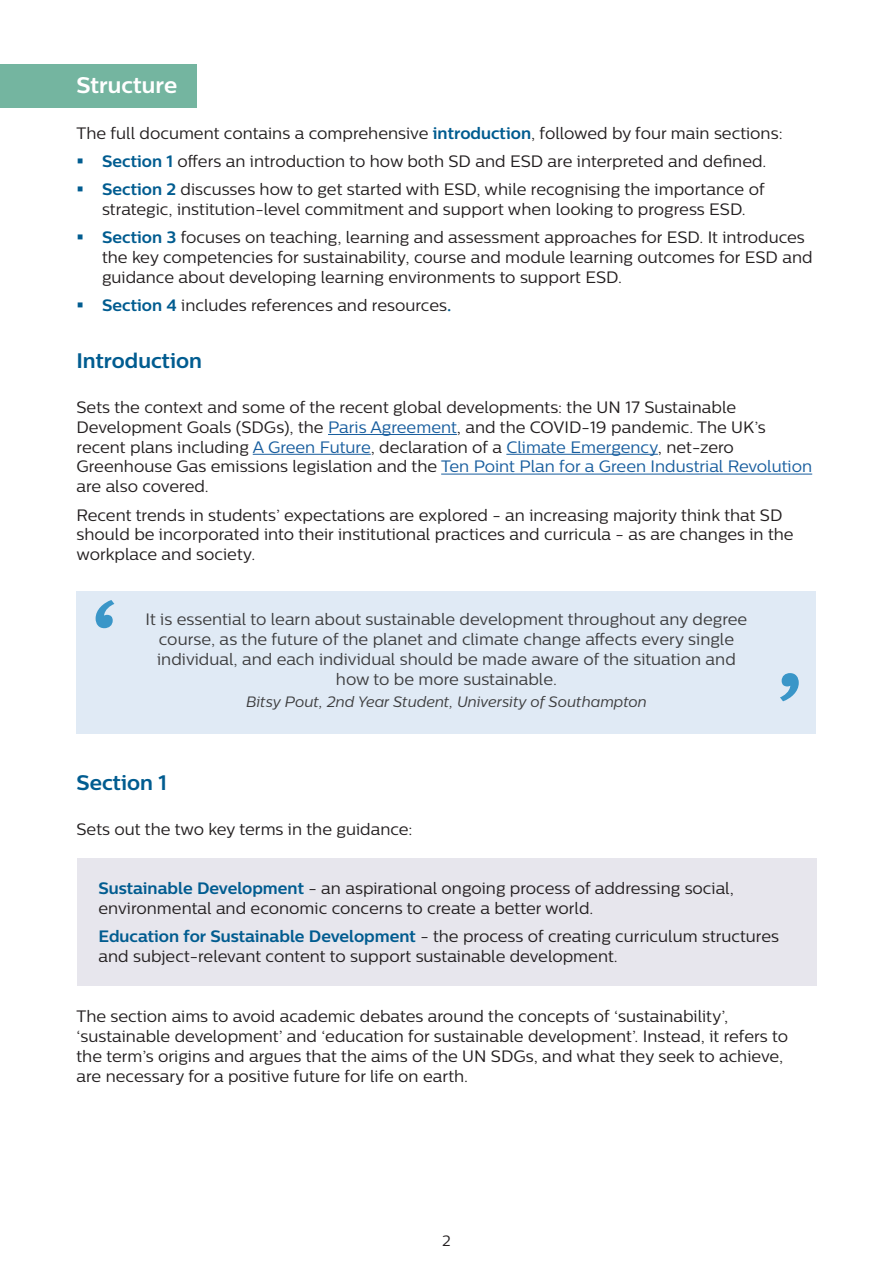
<style>
.page{position:relative;width:893px;height:1263px;background:#fff}
.page>*{position:absolute;margin:0;border:0;box-sizing:border-box;transform-origin:0 0}
.t1{font:italic 700 112.5px "Centrale Sans";color:#3a96c8}
.t2{font:700 22.5px "Centrale Sans";color:#fff}
.t3{font:700 21px "Centrale Sans";color:#015c90}
.t4{font:16.5px/19.8px "Centrale Sans";color:#231f20}
.t5{font:16.5px/19.8px "Centrale Sans";color:#3e3e3f;text-align:center}
.t6{font:italic 15px "Centrale Sans";color:#3e3e3f}
.Body{font:15px "Centrale Sans";color:#231f20}
.s1{font-weight:700;color:#015c90}
.s2{color:#175d9e}
</style>
<div class="page">
<hr style="left:328px;top:434px;width:129px;height:1px;background:#175d9e">
<hr style="left:253px;top:454px;width:118px;height:1px;background:#175d9e">
<hr style="left:506px;top:454px;width:152px;height:1px;background:#175d9e">
<hr style="left:441px;top:474px;width:371px;height:1px;background:#175d9e">
<div style="left:77px;top:591px;width:739px;height:142px;background:#e0eaf5"></div>
<div style="left:77px;top:858px;width:739px;height:127px;background:#e7e6ed"></div>
<div style="left:0;top:65px;width:196px;height:43px;background:#74b5a0"></div>
<p class="t2" style="left:77px;top:72px;width:102px">Structure</p>
<p class="t4" style="left:77px;top:123px;width:708px">The full document contains a comprehensive <span class="s1">introduction</span>, followed by four main sections:</p>
<p class="t4" style="left:102px;top:151px;width:666px"><span class="s1">Section 1</span> offers an introduction to how both SD and ESD are interpreted and defined.</p>
<p class="t4" style="left:102px;top:179px;width:664px"><span class="s1">Section 2</span> discusses how to get started with ESD, while recognising the importance of strategic, institution-level commitment and support when looking to progress ESD.</p>
<p class="t4" style="left:102px;top:228px;width:712px"><span class="s1">Section 3</span> focuses on teaching, learning and assessment approaches for ESD. It introduces the key competencies for sustainability, course and module learning outcomes for ESD and guidance about developing learning environments to support ESD.</p>
<p class="t4" style="left:102px;top:295px;width:351px"><span class="s1">Section 4</span> includes references and resources<span class="s1">.</span></p>
<p class="t3" style="left:77px;top:348px;width:127px">Introduction</p>
<p class="t4" style="left:77px;top:397px;width:737px">Sets the context and some of the recent global developments: the UN 17 Sustainable Development Goals (SDGs), the <span class="s2">Paris Agreement</span>, and the COVID-19 pandemic. The UK’s recent plans including <span class="s2">A Green Future</span>, declaration of a <span class="s2">Climate Emergency</span>, net-zero Greenhouse Gas emissions legislation and the <span class="s2">Ten Point Plan for a Green Industrial Revolution </span>are also covered.</p>
<p class="t4" style="left:77px;top:505px;width:719px">Recent trends in students’ expectations are explored - an increasing majority think that SD should be incorporated into their institutional practices and curricula - as are changes in the workplace and society.</p>
<p class="t1" style="left:84px;top:570px;width:32px">‘</p>
<p class="t5" style="left:146px;top:609px;width:603px">It is essential to learn about sustainable development throughout any degree course, as the future of the planet and climate change affects every single individual, and each individual should be made aware of the situation and how to be more sustainable.</p>
<p class="t6" style="left:246px;top:693px;width:402px">Bitsy Pout, 2nd Year Student, University of Southampton</p>
<p class="t3" style="left:77px;top:770px;width:92px">Section 1</p>
<p class="t4" style="left:77px;top:819px;width:338px">Sets out the two key terms in the guidance:</p>
<p class="t1" style="left:811px;top:731px;width:32px;rotate:-180deg">‘</p>
<p class="t4" style="left:99px;top:878px;width:637px"><span class="s1">Sustainable Development</span> - an aspirational ongoing process of addressing social, environmental and economic concerns to create a better world.</p>
<p class="t4" style="left:99px;top:926px;width:682px"><span class="s1">Education for Sustainable Development</span> - the process of creating curriculum structures and subject-relevant content to support sustainable development.</p>
<p class="t4" style="left:77px;top:1006px;width:713px">The section aims to avoid academic debates around the concepts of ‘sustainability’, ‘sustainable development’ and ‘education for sustainable development’. Instead, it refers to the term’s origins and argues that the aims of the UN SDGs, and what they seek to achieve, are necessary for a positive future for life on earth.</p>
<p class="Body" style="left:442px;top:1231px;width:10px">2</p>
</div>
